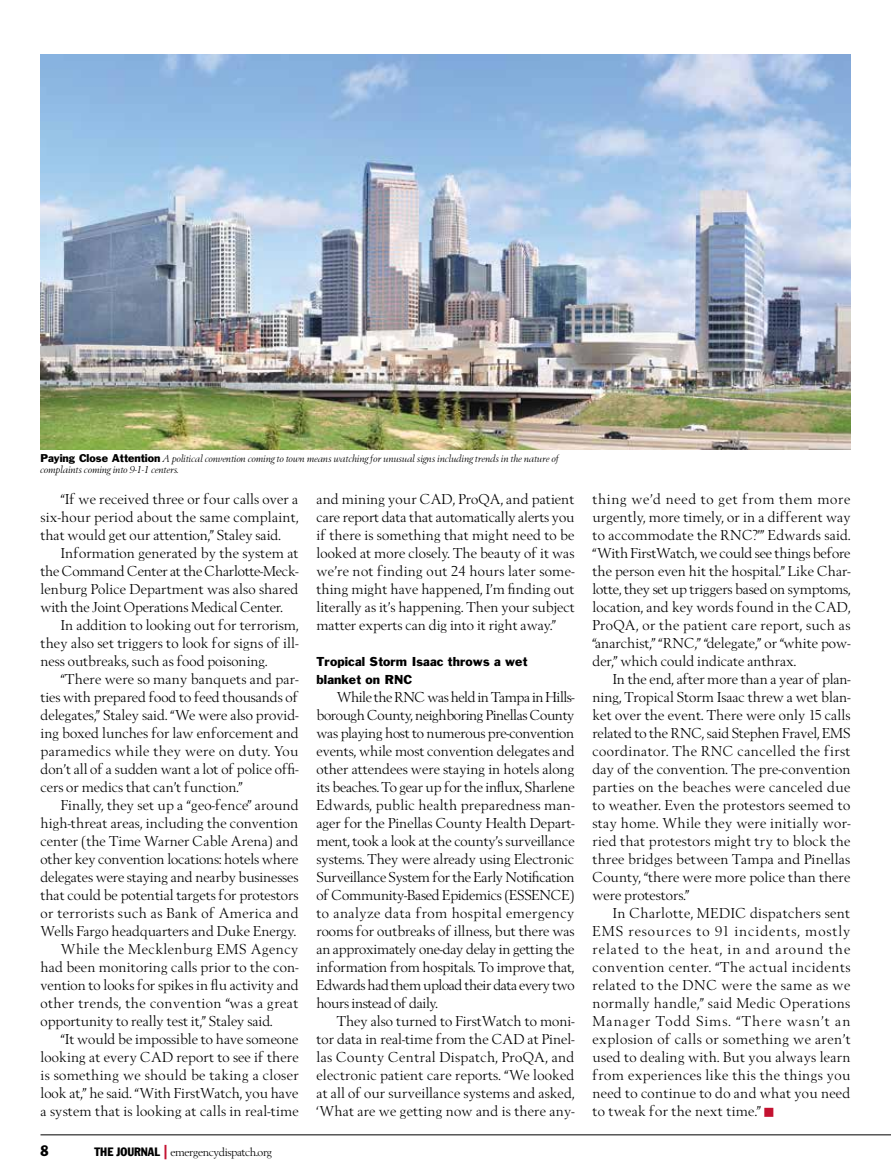
<style>
.page{position:relative;width:891px;height:1175px;background:#fff}
.page>*{position:absolute;margin:0;border:0;box-sizing:border-box;transform-origin:0 0}
.t1{font:15px/18px "Berling";color:#000;text-align:justify}
.t2{font:15px "Berling";letter-spacing:.025em;color:#000}
.t3{font:15px "Berling";letter-spacing:.03em;color:#000}
.t4{font:condensed 15px "Franklin Gothic";color:#000}
.t5{font:12px/18px "Franklin Gothic";letter-spacing:.01em;color:#000}
.t6{font:12px "Berling";letter-spacing:-.03em;color:#000}
.t7{font:10.5px/12px "Berling Itlic";color:#000}
.s1{font-family:"Franklin Gothic"}
.s2{font-family:"Franklin Gothic";font-stretch:condensed}
.s3{font-family:"Franklin Gothic Extra Cond";font-size:19.5px;color:#c41230}
</style>
<div class="page">
<hr style="left:40px;top:1134px;width:851px;height:1px;background:#000">
<img style="left:40px;top:54px;width:810px;height:396px">
<p class="t7" style="left:40px;top:452px;width:520px"><span class="s1">Paying Close Attention</span> A political convention coming to town means watching for unusual signs including trends in the nature of complaints coming into 9-1-1 centers.</p>
<p class="t1" style="left:41px;top:490px;width:259px;text-indent:20px">“If we received three or four calls over a six-hour period about the same complaint, that would get our attention,” Staley said.</p>
<p class="t1" style="left:40px;top:544px;width:260px;text-indent:20px">Information generated by the system at the Command Center at the Charlotte-Meck&shy;lenburg Police Department was also shared with the Joint Operations Medical Center.</p>
<p class="t1" style="left:40px;top:616px;width:260px;text-indent:20px">In addition to looking out for terrorism, they also set triggers to look for signs of ill&shy;ness outbreaks, such as food poisoning.</p>
<p class="t1" style="left:40px;top:670px;width:260px;text-indent:20px">“There were so many banquets and par&shy;ties with prepared food to feed thousands of delegates,” Staley said. “We were also provid&shy;ing boxed lunches for law enforcement and paramedics while they were on duty. You don’t all of a sudden want a lot of police offi&shy;cers or medics that can’t function.”</p>
<p class="t1" style="left:61px;top:796px;width:239px">Finally, they set up a “geo-fence” around</p>
<p class="t1" style="left:40px;top:814px;width:259px">high-threat areas, including the convention</p>
<p class="t1" style="left:40px;top:832px;width:259px">center (the Time Warner Cable Arena) and</p>
<p class="t1" style="left:40px;top:850px;width:260px">other key convention locations: hotels where</p>
<p class="t1" style="left:40px;top:868px;width:259px">delegates were staying and nearby businesses</p>
<p class="t1" style="left:40px;top:886px;width:259px">that could be potential targets for protestors</p>
<p class="t2" style="left:40px;top:904px;width:260px">or terrorists such as Bank of America and</p>
<p class="t1" style="left:40px;top:922px;width:257px">Wells Fargo headquarters and Duke Energy.</p>
<p class="t3" style="left:61px;top:940px;width:239px">While the Mecklenburg EMS Agency</p>
<p class="t1" style="left:40px;top:958px;width:260px">had been monitoring calls prior to the con-</p>
<p class="t1" style="left:40px;top:976px;width:260px">vention to looks for spikes in flu activity and</p>
<p class="t3" style="left:40px;top:994px;width:259px">other trends, the convention “was a great</p>
<p class="t1" style="left:40px;top:1012px;width:234px">opportunity to really test it,” Staley said.</p>
<p class="t1" style="left:61px;top:1030px;width:239px">“It would be impossible to have someone</p>
<p class="t1" style="left:40px;top:1048px;width:260px">looking at every CAD report to see if there</p>
<p class="t2" style="left:40px;top:1066px;width:260px">is something we should be taking a closer</p>
<p class="t1" style="left:40px;top:1084px;width:259px">look at,” he said. “With FirstWatch, you have</p>
<p class="t1" style="left:40px;top:1102px;width:260px">a system that is looking at calls in real-time</p>
<p class="t4" style="left:40px;top:1141px;width:10px">8</p>
<p class="t6" style="left:94px;top:1145px;width:179px"><span class="s2">THE JOURNAL</span> <span class="s3">|</span> emergencydispatch.org</p>
<p class="t1" style="left:316px;top:490px;width:260px">and mining your CAD, ProQA, and patient care report data that automatically alerts you if there is something that might need to be looked at more closely. The beauty of it was we’re not finding out 24 hours later some&shy;thing might have happened, I’m finding out literally as it’s happening. Then your subject matter experts can dig into it right away.”</p>
<p class="t5" style="left:316px;top:652px;width:212px">Tropical Storm Isaac throws a wet blanket on RNC</p>
<p class="t1" style="left:316px;top:688px;width:260px;text-indent:20px">While the RNC was held in Tampa in Hills&shy;borough County, neighboring Pinellas County was playing host to numerous pre-convention events, while most convention delegates and other attendees were staying in hotels along its beaches. To gear up for the influx, Sharlene Edwards, public health preparedness man&shy;ager for the Pinellas County Health Depart&shy;ment, took a look at the county’s surveillance systems. They were already using Electronic Surveillance System for the Early Notification of Community-Based Epidemics (ESSENCE) to analyze data from hospital emergency rooms for outbreaks of illness, but there was an approximately one-day delay in getting the information from hospitals. To improve that, Edwards had them upload their data every two hours instead of daily.</p>
<p class="t1" style="left:316px;top:1012px;width:260px;text-indent:20px">They also turned to FirstWatch to moni&shy;tor data in real-time from the CAD at Pinel&shy;las County Central Dispatch, ProQA, and electronic patient care reports. “We looked at all of our surveillance systems and asked, ‘What are we getting now and is there any-</p>
<p class="t1" style="left:592px;top:490px;width:260px">thing we’d need to get from them more urgently, more timely, or in a different way to accommodate the RNC?’” Edwards said. “With FirstWatch, we could see things before the person even hit the hospital.” Like Char&shy;lotte, they set up triggers based on symptoms, location, and key words found in the CAD, ProQA, or the patient care report, such as “anarchist,” “RNC,” “delegate,” or “white pow&shy;der,” which could indicate anthrax.</p>
<p class="t1" style="left:592px;top:670px;width:260px;text-indent:20px">In the end, after more than a year of plan&shy;ning, Tropical Storm Isaac threw a wet blan&shy;ket over the event. There were only 15 calls related to the RNC, said Stephen Fravel, EMS coordinator. The RNC cancelled the first day of the convention. The pre-convention parties on the beaches were canceled due to weather. Even the protestors seemed to stay home. While they were initially wor&shy;ried that protestors might try to block the three bridges between Tampa and Pinellas County, “there were more police than there were protestors.”</p>
<p class="t1" style="left:592px;top:904px;width:260px;text-indent:20px">In Charlotte, MEDIC dispatchers sent EMS resources to 91 incidents, mostly related to the heat, in and around the convention center. “The actual incidents related to the DNC were the same as we normally handle,” said Medic Operations Manager Todd Sims. “There wasn’t an explosion of calls or something we aren’t used to dealing with. But you always learn from experiences like this the things you need to continue to do and what you need to tweak for the next time.”</p>
</div>
